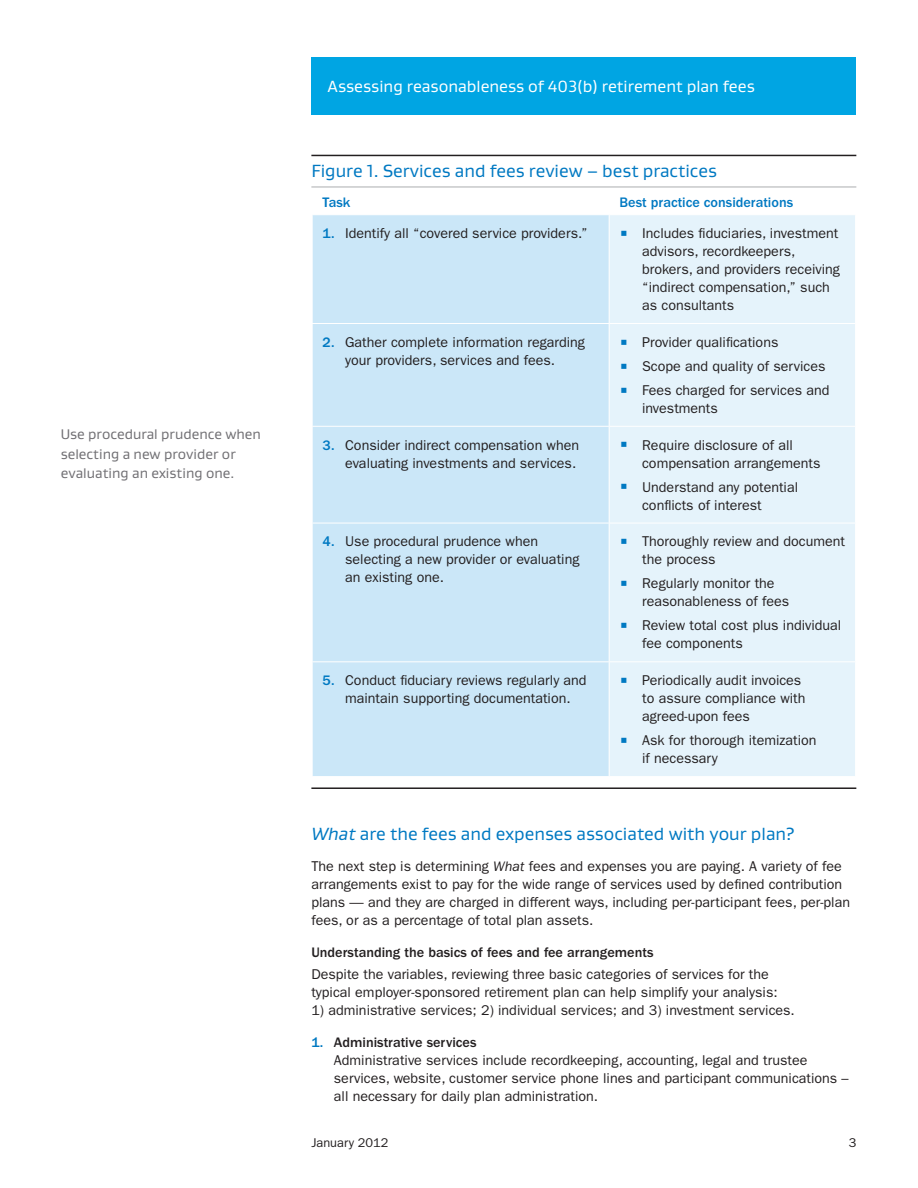
<style>
.page{position:relative;width:918px;height:1188px;background:#fff}
.page>*{position:absolute;margin:0;border:0;box-sizing:border-box;transform-origin:0 0}
.t1{font:18px "Gustan";color:#0079c2}
.t2{font:16.5px "Gustan";color:#fff}
.t3{font:14.25px/18px "ITC Franklin Gothic Std";color:#231f20}
.t4{font:14.25px/19.5px "Gustan";color:#717074}
.t5{font:500 14.25px "ITC Franklin Gothic Std";color:#231f20}
.t6{font:500 14.25px "ITC Franklin Gothic Std";color:#0079c2}
.t7{font:12.75px "ITC Franklin Gothic Std";color:#231f20}
.s1{font-weight:500;color:#0079c2}
.s2{font-style:italic}
.s3{font-weight:500}
</style>
<div class="page">
<div style="left:311px;top:57px;width:545px;height:58px;background:#00a5e3"></div>
<hr style="left:311px;top:155px;width:545px;height:1px;background:#231f20">
<hr style="left:311px;top:186px;width:545px;height:2px;background:#c7c8ca">
<hr style="left:311px;top:787px;width:545px;height:2px;background:#231f20">
<div style="left:313px;top:215px;width:296px;height:561px;background:#cbe7f8"></div>
<div style="left:610px;top:215px;width:245px;height:561px;background:#e5f3fb"></div>
<hr style="left:312px;top:323px;width:297px;height:1px;background:#fff">
<hr style="left:609px;top:323px;width:247px;height:1px;background:#fff">
<hr style="left:312px;top:426px;width:297px;height:1px;background:#fff">
<hr style="left:609px;top:426px;width:247px;height:1px;background:#fff">
<hr style="left:312px;top:523px;width:297px;height:1px;background:#fff">
<hr style="left:609px;top:523px;width:247px;height:1px;background:#fff">
<hr style="left:312px;top:661px;width:297px;height:1px;background:#fff">
<hr style="left:609px;top:661px;width:247px;height:1px;background:#fff">
<svg style="left:622px;top:230px;width:5px;height:6px"></svg>
<svg style="left:622px;top:339px;width:5px;height:5px"></svg>
<svg style="left:622px;top:363px;width:5px;height:5px"></svg>
<svg style="left:622px;top:387px;width:5px;height:5px"></svg>
<svg style="left:622px;top:442px;width:5px;height:5px"></svg>
<svg style="left:622px;top:484px;width:5px;height:5px"></svg>
<svg style="left:622px;top:539px;width:5px;height:5px"></svg>
<svg style="left:622px;top:581px;width:5px;height:5px"></svg>
<svg style="left:622px;top:623px;width:5px;height:5px"></svg>
<svg style="left:622px;top:678px;width:5px;height:5px"></svg>
<svg style="left:622px;top:738px;width:5px;height:5px"></svg>
<p class="t4" style="left:61px;top:424px;width:202px">Use procedural prudence when selecting a new provider or evaluating an existing one.</p>
<p class="t2" style="left:328px;top:75px;width:429px">Assessing reasonableness of 403(b) retirement plan fees</p>
<p class="t1" style="left:311px;top:159px;width:407px">Figure 1. Services and fees review – best practices</p>
<p class="t6" style="left:323px;top:195px;width:29px">Task</p>
<p class="t6" style="left:620px;top:195px;width:175px">Best practice considerations</p>
<p class="t3" style="left:323px;top:224px;width:266px"><span class="s1">1.</span> Identify all “covered service providers.”</p>
<p class="t3" style="left:642px;top:224px;width:199px">Includes fiduciaries, investment advisors, recordkeepers, brokers, and providers receiving “indirect compensation,” such as consultants</p>
<p class="t3" style="left:323px;top:333px;width:264px;text-align:center"><span class="s1">2.</span> Gather complete information regarding your providers, services and fees.</p>
<p class="t3" style="left:642px;top:330px;width:189px;line-height:24px">Provider qualifications<br>Scope and quality of services<br>Fees charged for services and</p>
<p class="t3" style="left:642px;top:399px;width:77px">investments</p>
<p class="t3" style="left:323px;top:436px;width:258px;text-align:right"><span class="s1">3.</span> Consider indirect compensation when evaluating investments and services.</p>
<p class="t3" style="left:642px;top:436px;width:180px">Require disclosure of all compensation arrangements</p>
<p class="t3" style="left:642px;top:478px;width:158px">Understand any potential conflicts of interest</p>
<p class="t3" style="left:345px;top:533px;width:236px;text-indent:-23px"><span class="s1">4.</span> Use procedural prudence when selecting a new provider or evaluating an existing one.</p>
<p class="t3" style="left:642px;top:533px;width:204px">Thoroughly review and document the process</p>
<p class="t3" style="left:642px;top:575px;width:149px">Regularly monitor the reasonableness of fees</p>
<p class="t3" style="left:642px;top:617px;width:201px">Review total cost plus individual fee components</p>
<p class="t3" style="left:323px;top:671px;width:266px;text-align:center"><span class="s1">5.</span> Conduct fiduciary reviews regularly and maintain supporting documentation.</p>
<p class="t3" style="left:642px;top:671px;width:165px">Periodically audit invoices to assure compliance with agreed-upon fees</p>
<p class="t3" style="left:642px;top:731px;width:176px">Ask for thorough itemization if necessary</p>
<p class="t1" style="left:311px;top:822px;width:485px"><span class="s2">What</span> are the fees and expenses associated with your plan?</p>
<p class="t3" style="left:311px;top:858px;width:540px">The next step is determining <span class="s2">What</span> fees and expenses you are paying. A variety of fee arrangements exist to pay for the wide range of services used by defined contribution plans — and they are charged in different ways, including per-participant fees, per-plan fees, or as a percentage of total plan assets.</p>
<p class="t5" style="left:311px;top:944px;width:344px">Understanding the basics of fees and fee arrangements</p>
<p class="t3" style="left:311px;top:966px;width:468px">Despite the variables, reviewing three basic categories of services for the typical employer-sponsored retirement plan can help simplify your analysis:</p>
<p class="t3" style="left:311px;top:1002px;width:485px">1) administrative services; 2) individual services; and 3) investment services.</p>
<p class="t3" style="left:334px;top:1033px;width:516px;text-indent:-23px"><span class="s1">1.</span> <span class="s3">Administrative services<br></span>Administrative services include recordkeeping, accounting, legal and trustee services, website, customer service phone lines and participant communications – all necessary for daily plan administration.</p>
<p class="t7" style="left:311px;top:1135px;width:79px">January 2012</p>
<p class="t7" style="left:849px;top:1135px;width:9px">3</p>
</div>
